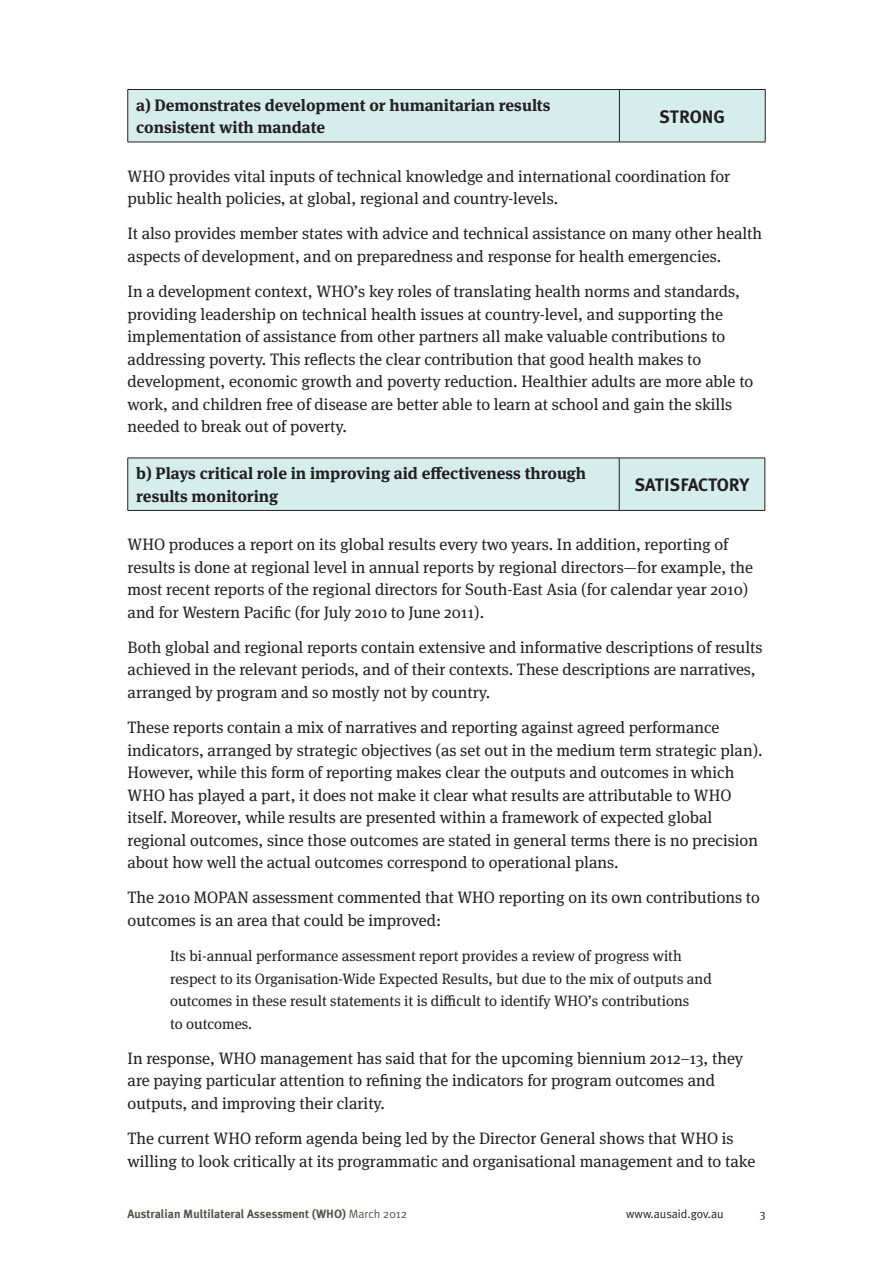
<style>
.page{position:relative;width:893px;height:1263px;background:#fff}
.page>*{position:absolute;margin:0;border:0;box-sizing:border-box;transform-origin:0 0}
._08bbbb_RIGHT_COLUMN{font:700 18px "Meta Plus";color:#231f20}
._04__BODY_TEXT{font:16.5px/22.5px "Meta Serif OT";color:#231f20}
._04__BODY_TEXT-2{font:700 16.5px/22.5px "Meta Serif OT";color:#231f20}
._04__BODY_TEXT-3{font:15px/22.5px "Meta Serif OT";color:#231f20}
.t1{font:700 12px "Meta Plus";color:#53534a}
.t2{font:12px "Meta Plus Normal";color:#231f20}
.t3{font:12px "Meta Serif OT";color:#231f20}
.s1{font-family:"Meta Plus Normal";font-weight:400}
</style>
<div class="page">
<div style="left:128px;top:90px;width:637px;height:52px;background:#d5edeb"></div>
<hr style="left:128px;top:89px;width:491px;height:1px;background:#231f20">
<hr style="left:127px;top:90px;width:1px;height:52px;background:#231f20">
<hr style="left:619px;top:89px;width:146px;height:1px;background:#231f20">
<hr style="left:619px;top:90px;width:1px;height:52px;background:#231f20">
<hr style="left:765px;top:90px;width:1px;height:52px;background:#231f20">
<hr style="left:128px;top:142px;width:491px;height:1px;background:#231f20">
<hr style="left:619px;top:142px;width:146px;height:1px;background:#231f20">
<div style="left:128px;top:459px;width:637px;height:51px;background:#d5edeb"></div>
<hr style="left:128px;top:458px;width:491px;height:1px;background:#231f20">
<hr style="left:619px;top:458px;width:146px;height:1px;background:#231f20">
<hr style="left:619px;top:458px;width:1px;height:52px;background:#231f20">
<hr style="left:128px;top:510px;width:491px;height:1px;background:#231f20">
<hr style="left:619px;top:510px;width:146px;height:1px;background:#231f20">
<hr style="left:127px;top:458px;width:1px;height:52px;background:#231f20">
<hr style="left:765px;top:458px;width:1px;height:52px;background:#231f20">
<p class="_04__BODY_TEXT-2" style="left:136px;top:94px;width:416px">a) Demonstrates development or humanitarian results consistent with mandate</p>
<p class="_08bbbb_RIGHT_COLUMN" style="left:659px;top:106px;width:67px">STRONG</p>
<p class="_04__BODY_TEXT" style="left:128px;top:165px;width:604px">WHO provides vital inputs of technical knowledge and international coordination for public health policies, at global, regional and country-levels.</p>
<p class="_04__BODY_TEXT" style="left:128px;top:223px;width:636px">It also provides member states with advice and technical assistance on many other health aspects of development, and on preparedness and response for health emergencies.</p>
<p class="_04__BODY_TEXT" style="left:128px;top:281px;width:627px">In a development context, WHO’s key roles of translating health norms and standards, providing leadership on technical health issues at country-level, and supporting the implementation of assistance from other partners all make valuable contributions to addressing poverty. This reflects the clear contribution that good health makes to development, economic growth and poverty reduction. Healthier adults are more able to work, and children free of disease are better able to learn at school and gain the skills needed to break out of poverty.</p>
<p class="_04__BODY_TEXT-2" style="left:136px;top:463px;width:451px">b) Plays critical role in improving aid effectiveness through results monitoring</p>
<p class="_08bbbb_RIGHT_COLUMN" style="left:635px;top:474px;width:116px">SATISFACTORY</p>
<p class="_04__BODY_TEXT" style="left:128px;top:533px;width:627px">WHO produces a report on its global results every two years. In addition, reporting of results is done at regional level in annual reports by regional directors—for example, the most recent reports of the regional directors for South-East Asia (for calendar year 2010) and for Western Pacific (for July 2010 to June 2011).</p>
<p class="_04__BODY_TEXT" style="left:128px;top:636px;width:636px">Both global and regional reports contain extensive and informative descriptions of results achieved in the relevant periods, and of their contexts. These descriptions are narratives, arranged by program and so mostly not by country.</p>
<p class="_04__BODY_TEXT" style="left:128px;top:716px;width:637px">These reports contain a mix of narratives and reporting against agreed performance indicators, arranged by strategic objectives (as set out in the medium term strategic plan).<br>However, while this form of reporting makes clear the outputs and outcomes in which WHO has played a part, it does not make it clear what results are attributable to WHO itself. Moreover, while results are presented within a framework of expected global regional outcomes, since those outcomes are stated in general terms there is no precision about how well the actual outcomes correspond to operational plans.</p>
<p class="_04__BODY_TEXT" style="left:128px;top:887px;width:634px">The 2010 MOPAN assessment commented that WHO reporting on its own contributions to outcomes is an area that could be improved:</p>
<p class="_04__BODY_TEXT-3" style="left:170px;top:945px;width:543px">Its bi-annual performance assessment report provides a review of progress with respect to its Organisation-Wide Expected Results, but due to the mix of outputs and outcomes in these result statements it is difficult to identify WHO’s contributions<br>to outcomes.</p>
<p class="_04__BODY_TEXT" style="left:128px;top:1047px;width:617px">In response, WHO management has said that for the upcoming biennium 2012–13, they are paying particular attention to refining the indicators for program outcomes and outputs, and improving their clarity.</p>
<p class="_04__BODY_TEXT" style="left:128px;top:1128px;width:629px">The current WHO reform agenda being led by the Director General shows that WHO is willing to look critically at its programmatic and organisational management and to take</p>
<p class="t1" style="left:128px;top:1207px;width:281px">Australian Multilateral Assessment (WHO) <span class="s1">March 2012</span></p>
<p class="t2" style="left:626px;top:1207px;width:99px">www.ausaid.gov.au</p>
<p class="t3" style="left:760px;top:1207px;width:7px">3</p>
</div>
